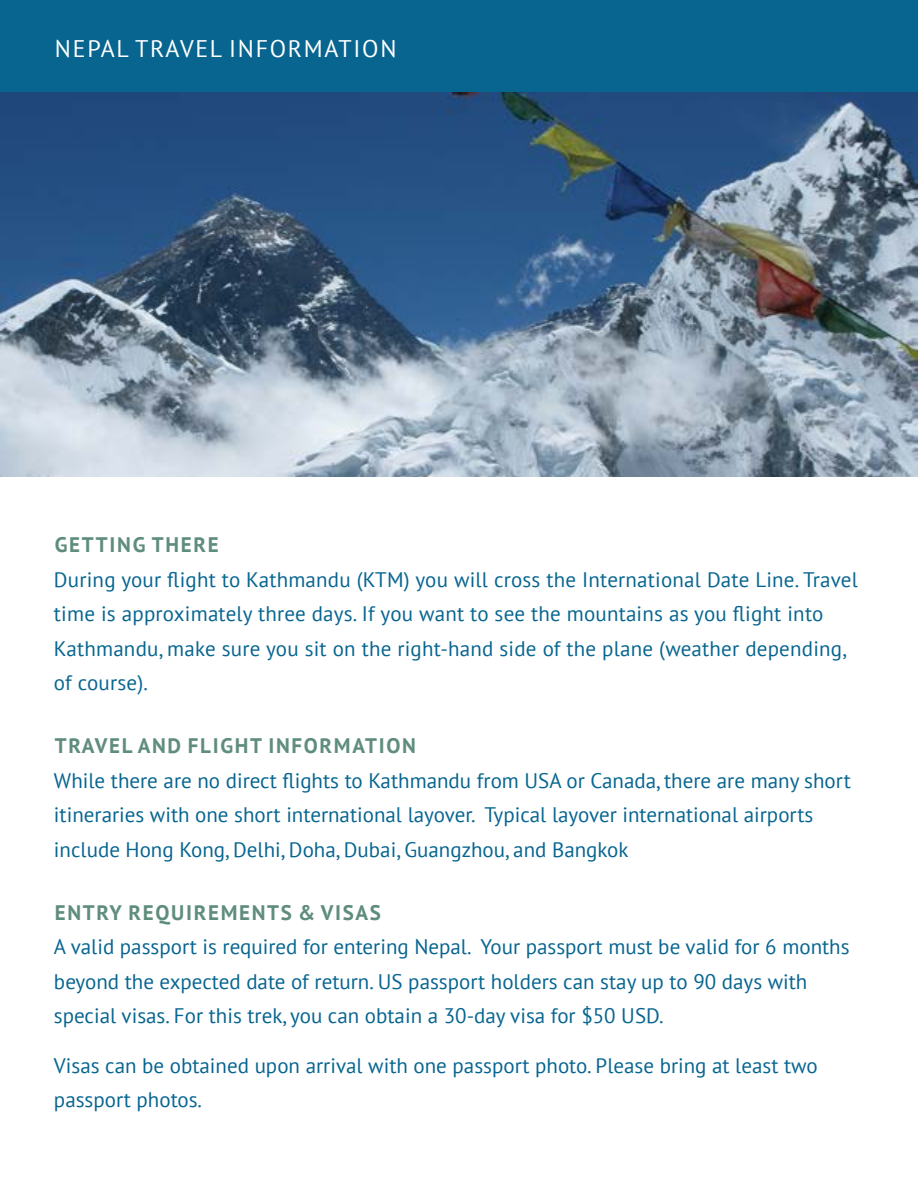
<style>
.page{position:relative;width:918px;height:1188px;background:#fff}
.page>*{position:absolute;margin:0;border:0;box-sizing:border-box;transform-origin:0 0}
.t1{font:24px "PT Sans";letter-spacing:.07em;color:#fff}
.t2{font:21px/34.5px "PT Sans";color:#076590}
.t3{font:700 21px "PT Sans";letter-spacing:.08em;color:#5f8d7c}
</style>
<div class="page">
<div style="left:0;top:0;width:918px;height:92px;background:#076590"></div>
<img style="left:0;top:92px;width:918px;height:385px">
<p class="t1" style="left:55px;top:33px;width:343px">NEPAL TRAVEL INFORMATION</p>
<p class="t3" style="left:55px;top:531px;width:165px">GETTING THERE</p>
<p class="t2" style="left:54px;top:562px;width:805px">During your flight to Kathmandu (KTM) you will cross the International Date Line. Travel time is approximately three days. If you want to see the mountains as you flight into Kathmandu, make sure you sit on the right-hand side of the plane (weather depending, of course).</p>
<p class="t3" style="left:55px;top:732px;width:363px">TRAVEL AND FLIGHT INFORMATION</p>
<p class="t2" style="left:54px;top:763px;width:798px">While there are no direct flights to Kathmandu from USA or Canada, there are many short itineraries with one short international layover. Typical layover international airports include Hong Kong, Delhi, Doha, Dubai, Guangzhou, and Bangkok</p>
<p class="t3" style="left:55px;top:898px;width:328px">ENTRY REQUIREMENTS &amp; VISAS</p>
<p class="t2" style="left:54px;top:929px;width:797px">A valid passport is required for entering Nepal. Your passport must be valid for 6 months beyond the expected date of return. US passport holders can stay up to 90 days with special visas. For this trek, you can obtain a 30-day visa for $50 USD.</p>
<p class="t2" style="left:54px;top:1048px;width:765px">Visas can be obtained upon arrival with one passport photo. Please bring at least two passport photos.</p>
</div>
